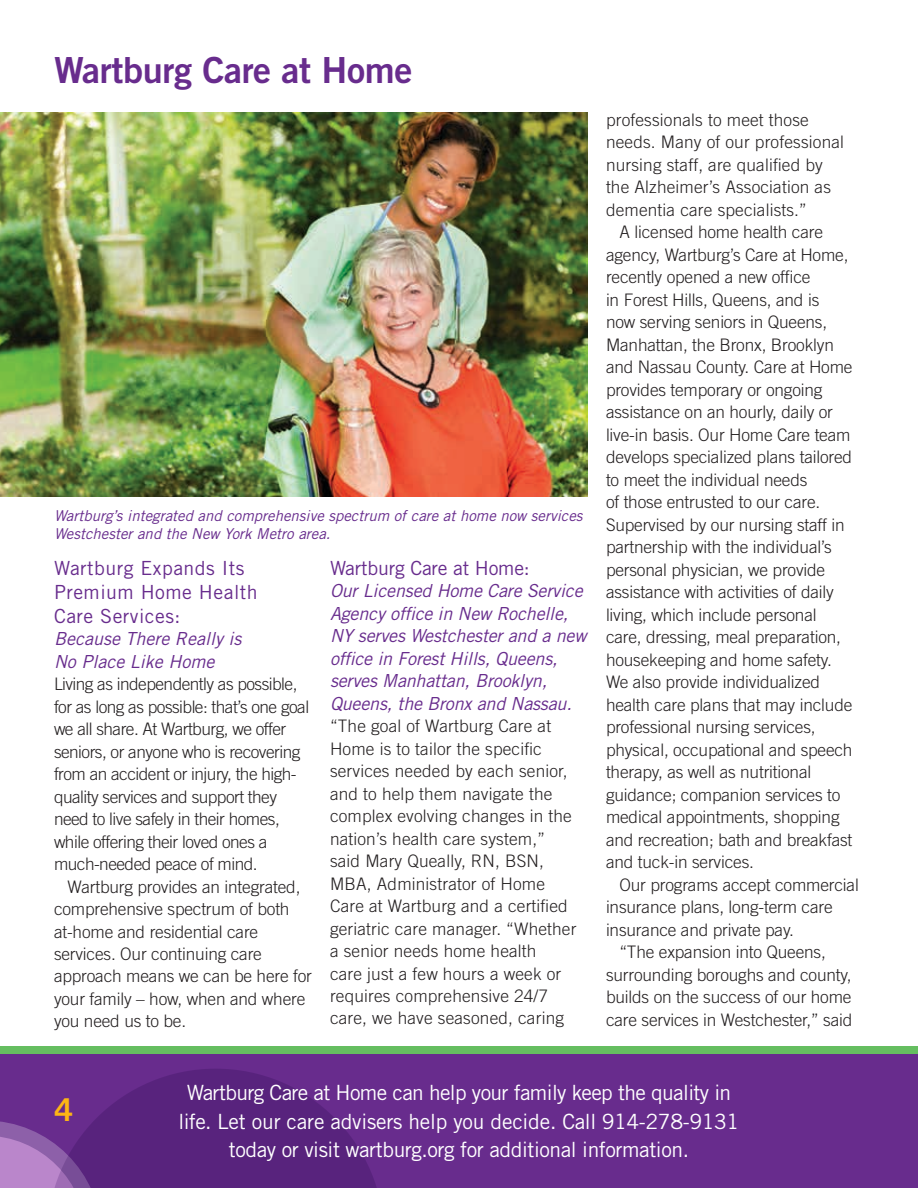
<style>
.page{position:relative;width:918px;height:1188px;background:#fff}
.page>*{position:absolute;margin:0;border:0;box-sizing:border-box;transform-origin:0 0}
.t1{font:36px "Trade Gothic Bold Two";letter-spacing:-.01em;color:#682c8d}
.t2{font:31.5px "Trade Gothic Bold Two";color:#fdb514}
.t3{font:21px/28.5px "Trade Gothic";letter-spacing:-.02em;color:#fff;text-align:center}
.t4{font:19.5px/24px "Trade Gothic";letter-spacing:.025em;color:#682c8d}
.t5{font:19.5px "Trade Gothic";letter-spacing:-.01em;color:#682c8d}
.t6{font:italic 18px/22.5px "Trade Gothic";letter-spacing:-.01em;color:#682c8d}
.t7{font:300 17.25px/22.5px "Trade Gothic";letter-spacing:-.01em;color:#231f20}
.t8{font:300 17.25px/22.5px "Trade Gothic";letter-spacing:.01em;color:#231f20}
.t9{font:300 17.25px/22.5px "Trade Gothic";letter-spacing:-.03em;color:#231f20}
.t10{font:italic 15px/18px "Trade Gothic";color:#682c8d}
</style>
<div class="page">
<div style="left:0;top:1051px;width:918px;height:137px;background:#682c8d"></div>
<div style="left:0;top:1047px;width:918px;height:7px;background:#65be60"></div>
<svg style="left:0;top:1069px;width:377px;height:119px"></svg>
<img style="left:0;top:112px;width:588px;height:384px">
<h1 class="t1" style="left:54px;top:48px;width:360px">Wartburg Care at Home</h1>
<p class="t10" style="left:54px;top:507px;width:530px">Wartburg’s integrated and comprehensive spectrum of care at home now services<br>Westchester and the New York Metro area.</p>
<p class="t4" style="left:54px;top:555px;width:205px">Wartburg Expands Its<br>Premium Home Health<br>Care Services:</p>
<p class="t6" style="left:54px;top:627px;width:189px">Because There Really is<br>No Place Like Home</p>
<p class="t9" style="left:54px;top:672px;width:257px">Living as independently as possible, for as long as possible: that’s one goal we all share. At Wartburg, we offer seniors, or anyone who is recovering from an accident or injury, the high&shy;quality services and support they need to live safely in their homes, while offering their loved ones a much-needed peace of mind.</p>
<p class="t7" style="left:54px;top:875px;width:259px;text-indent:14px">Wartburg provides an integrated, comprehensive spectrum of both at-home and residential care services. Our continuing care approach means we can be here for your family – how, when and where you need us to be.</p>
<p class="t5" style="left:330px;top:556px;width:201px">Wartburg Care at Home:</p>
<p class="t6" style="left:330px;top:579px;width:258px">Our Licensed Home Care Service<br>Agency office in New Rochelle,<br>NY serves Westchester and a new office in Forest Hills, Queens, serves Manhattan, Brooklyn,<br>Queens, the Bronx and Nassau.</p>
<p class="t8" style="left:330px;top:714px;width:248px">“The goal of Wartburg Care at<br>Home is to tailor the specific services needed by each senior, and to help them navigate the complex evolving changes in the nation’s health care system,” said Mary Queally, RN, BSN,<br>MBA, Administrator of Home<br>Care at Wartburg and a certified geriatric care manager. “Whether a senior needs home health<br>care just a few hours a week or requires comprehensive 24/7 care, we have seasoned, caring</p>
<p class="t8" style="left:606px;top:108px;width:240px">professionals to meet those needs. Many of our professional nursing staff, are qualified by the Alzheimer’s Association as dementia care specialists.”</p>
<p class="t7" style="left:606px;top:221px;width:248px;text-indent:14px">A licensed home health care agency, Wartburg’s Care at Home, recently opened a new office<br>in Forest Hills, Queens, and is now serving seniors in Queens,<br>Manhattan, the Bronx, Brooklyn and Nassau County. Care at Home provides temporary or ongoing assistance on an hourly, daily or live-in basis. Our Home Care team develops specialized plans tailored to meet the individual needs<br>of those entrusted to our care.<br>Supervised by our nursing staff in partnership with the individual’s personal physician, we provide assistance with activities of daily living, which include personal care, dressing, meal preparation, housekeeping and home safety.<br>We also provide individualized health care plans that may include professional nursing services, physical, occupational and speech therapy, as well as nutritional guidance; companion services to medical appointments, shopping and recreation; bath and breakfast and tuck-in services.</p>
<p class="t7" style="left:620px;top:873px;width:241px">Our programs accept commercial</p>
<p class="t7" style="left:606px;top:896px;width:228px">insurance plans, long-term care</p>
<p class="t7" style="left:606px;top:918px;width:190px">insurance and private pay.</p>
<p class="t7" style="left:620px;top:941px;width:208px">“The expansion into Queens,</p>
<p class="t7" style="left:606px;top:963px;width:247px">surrounding boroughs and county,</p>
<p class="t7" style="left:606px;top:985px;width:247px">builds on the success of our home</p>
<p class="t7" style="left:606px;top:1008px;width:248px">care services in Westchester,” said</p>
<h2 class="t2" style="left:54px;top:1090px;width:21px">4</h2>
<p class="t3" style="left:179px;top:1078px;width:562px">Wartburg Care at Home can help your family keep the quality in life. Let our care advisers help you decide. Call 914-278-9131 today or visit wartburg.org for additional information.</p>
</div>
